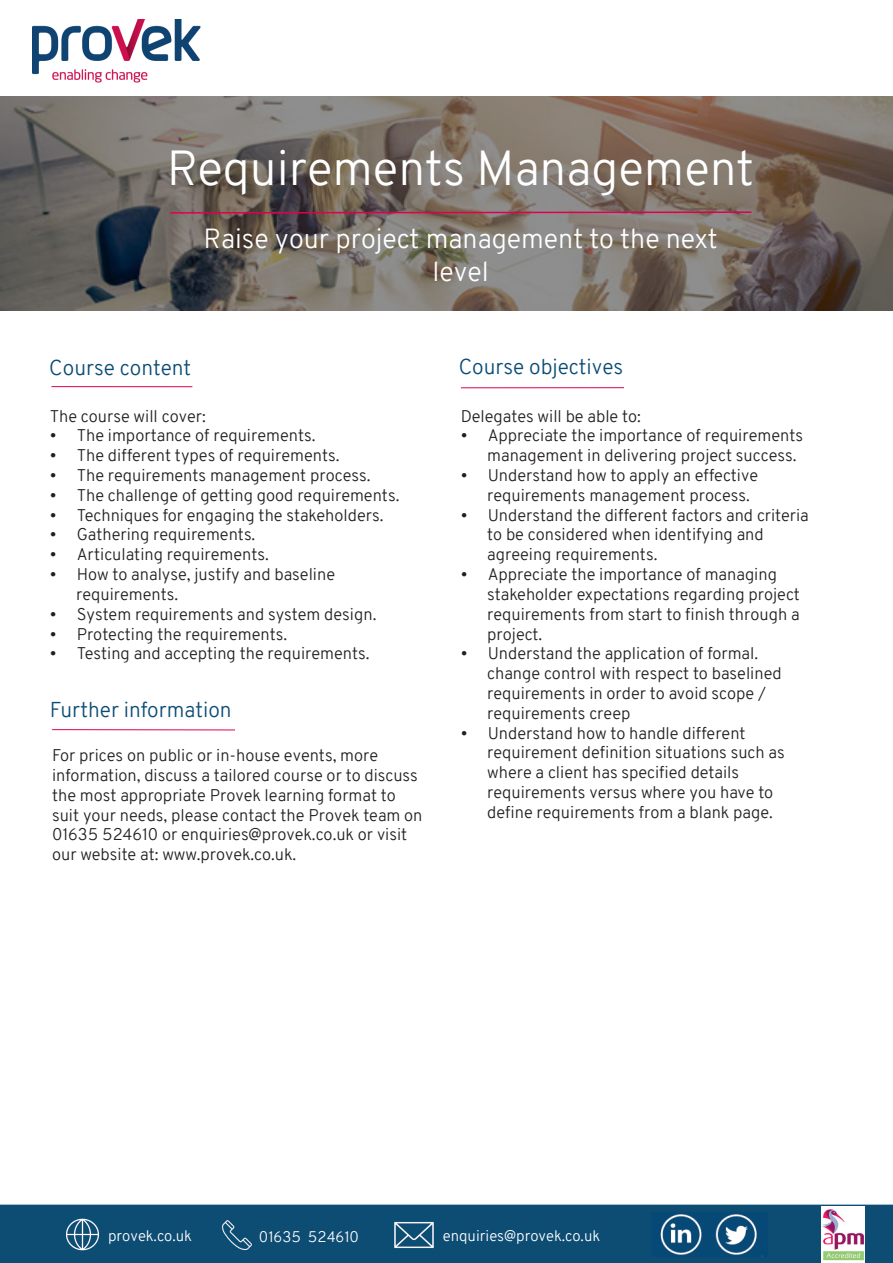
<style>
.page{position:relative;width:893px;height:1263px;background:#fff}
.page>*{position:absolute;margin:0;border:0;box-sizing:border-box;transform-origin:0 0}
.t1{font:300 48px "Overpass";color:#fff}
.t2{font:300 27px/32.4px "Overpass";color:#fff;text-align:center}
.t3{font:300 21px "Overpass";color:#0b4c74}
.t4{font:300 16.5px/19.8px "Overpass";color:#231f20}
.t5{font:300 15px "Overpass";color:#fff}
</style>
<div class="page">
<img style="left:0;top:96px;width:893px;height:214px">
<img style="left:32px;top:19px;width:169px;height:64px">
<div style="left:0;top:1204px;width:893px;height:59px;background:#0d4d74"></div>
<img style="left:390px;top:1213px;width:48px;height:44px">
<img style="left:219px;top:1218px;width:36px;height:34px">
<img style="left:62px;top:1215px;width:41px;height:39px">
<img style="left:651px;top:1213px;width:116px;height:44px">
<img style="left:821px;top:1206px;width:43px;height:57px">
<hr style="left:51px;top:386px;width:141px;height:1px;background:#e00052">
<hr style="left:461px;top:387px;width:163px;height:1px;background:#e00052">
<svg style="left:169px;top:211px;width:584px;height:3px;background:#aa355a"></svg>
<hr style="left:52px;top:729px;width:183px;height:1px;background:#e00052">
<p class="t1" style="left:167px;top:134px;width:589px">Requirements Management</p>
<p class="t2" style="left:204px;top:223px;width:515px">Raise your project management to the next level</p>
<p class="t3" style="left:49px;top:353px;width:143px">Course content</p>
<p class="t3" style="left:459px;top:352px;width:166px">Course objectives</p>
<p class="t4" style="left:50px;top:406px;width:158px">The course will cover:</p>
<p class="t4" style="left:50px;top:426px;width:267px">• The importance of requirements.</p>
<p class="t4" style="left:50px;top:446px;width:291px">• The different types of requirements.</p>
<p class="t4" style="left:50px;top:465px;width:322px">• The requirements management process.</p>
<p class="t4" style="left:50px;top:485px;width:351px">• The challenge of getting good requirements.</p>
<p class="t4" style="left:50px;top:505px;width:335px">• Techniques for engaging the stakeholders.</p>
<p class="t4" style="left:50px;top:525px;width:207px">• Gathering requirements.</p>
<p class="t4" style="left:50px;top:545px;width:221px">• Articulating requirements.</p>
<p class="t4" style="left:50px;top:564px;width:287px">• How to analyse, justify and baseline</p>
<p class="t4" style="left:76px;top:584px;width:104px">requirements.</p>
<p class="t4" style="left:50px;top:604px;width:328px">• System requirements and system design.</p>
<p class="t4" style="left:50px;top:624px;width:239px">• Protecting the requirements.</p>
<p class="t4" style="left:50px;top:644px;width:321px">• Testing and accepting the requirements.</p>
<p class="t3" style="left:50px;top:695px;width:183px">Further information</p>
<p class="t4" style="left:52px;top:746px;width:328px">For prices on public or in-house events, more</p>
<p class="t4" style="left:52px;top:765px;width:372px">information, discuss a tailored course or to discuss the most appropriate Provek learning format to suit your needs, please contact the Provek team on 01635 524610 or enquiries@provek.co.uk or visit our website at: www.provek.co.uk.</p>
<p class="t4" style="left:461px;top:406px;width:182px">Delegates will be able to:</p>
<p class="t4" style="left:461px;top:426px;width:344px">• Appreciate the importance of requirements</p>
<p class="t4" style="left:487px;top:446px;width:311px">management in delivering project success.</p>
<p class="t4" style="left:461px;top:465px;width:299px">• Understand how to apply an effective</p>
<p class="t4" style="left:487px;top:485px;width:264px">requirements management process.</p>
<p class="t4" style="left:461px;top:505px;width:350px">• Understand the different factors and criteria</p>
<p class="t4" style="left:487px;top:525px;width:278px">to be considered when identifying and</p>
<p class="t4" style="left:487px;top:545px;width:172px">agreeing requirements.</p>
<p class="t4" style="left:461px;top:564px;width:318px">• Appreciate the importance of managing</p>
<p class="t4" style="left:487px;top:584px;width:314px">stakeholder expectations regarding project</p>
<p class="t4" style="left:487px;top:604px;width:314px">requirements from start to finish through a</p>
<p class="t4" style="left:487px;top:624px;width:57px">project.</p>
<p class="t4" style="left:461px;top:644px;width:299px">• Understand the application of formal.</p>
<p class="t4" style="left:487px;top:663px;width:296px">change control with respect to baselined</p>
<p class="t4" style="left:487px;top:683px;width:280px">requirements in order to avoid scope /</p>
<p class="t4" style="left:487px;top:703px;width:145px">requirements creep</p>
<p class="t4" style="left:461px;top:723px;width:286px">• Understand how to handle different</p>
<p class="t4" style="left:487px;top:743px;width:299px">requirement definition situations such as</p>
<p class="t4" style="left:487px;top:762px;width:253px">where a client has specified details</p>
<p class="t4" style="left:487px;top:782px;width:288px">requirements versus where you have to</p>
<p class="t4" style="left:487px;top:802px;width:287px">define requirements from a blank page.</p>
<p class="t5" style="left:108px;top:1225px;width:85px">provek.co.uk</p>
<p class="t5" style="left:259px;top:1226px;width:102px">01635 524610</p>
<p class="t5" style="left:443px;top:1225px;width:159px">enquiries@provek.co.uk</p>
</div>
